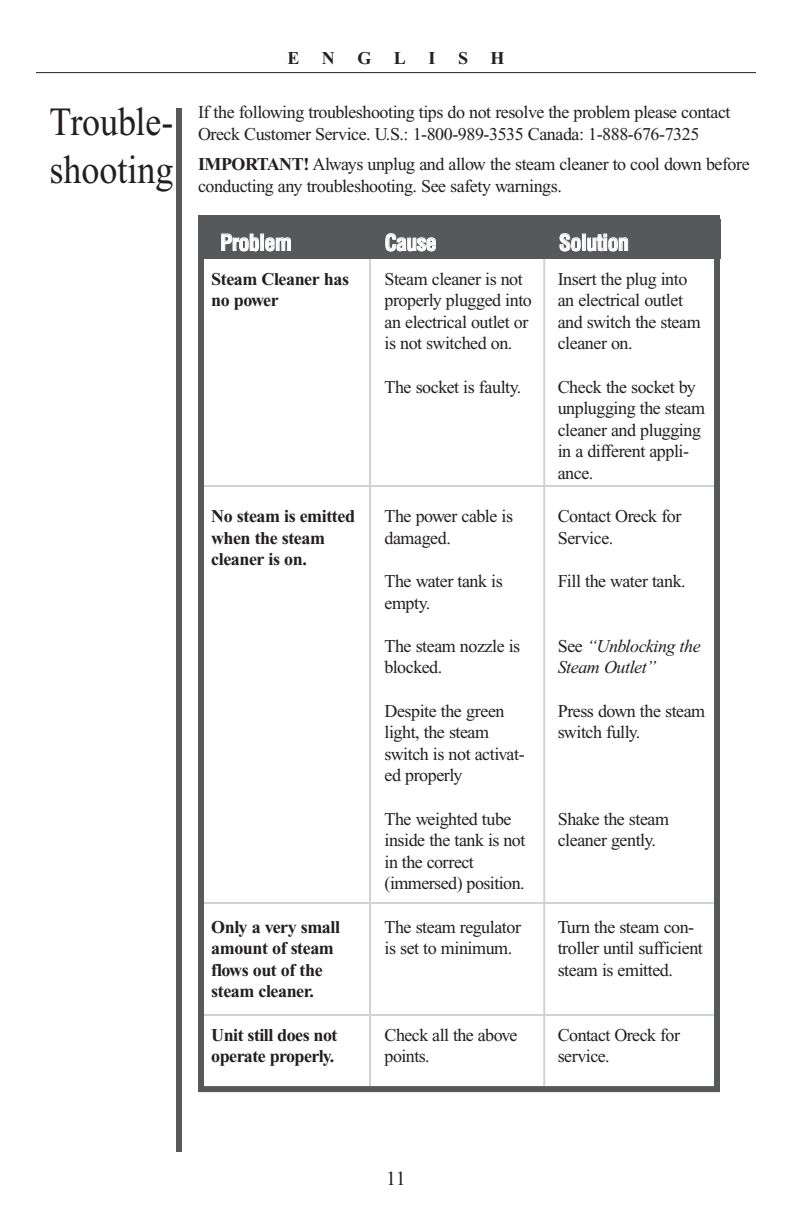
<style>
.page{position:relative;width:792px;height:1224px;background:#fff}
.page>*{position:absolute;margin:0;border:0;box-sizing:border-box;transform-origin:0 0}
.t1{font:40px/48px "Times New Roman";color:#231f20;scale:.9 1}
.t2{font:700 condensed 22px "Helvetica";letter-spacing:-.03em;color:#fff}
.t3{font:20px "Times New Roman";color:#231f20}
.t4{font:18px/21.6px "Times New Roman";letter-spacing:-.025em;color:#231f20}
.t5{font:700 18px/21.6px "Times New Roman";letter-spacing:-.025em;color:#231f20}
.t6{font:italic 18px/21.6px "Times New Roman";letter-spacing:-.025em;color:#231f20}
.s1{font-weight:700}
.s2{font-style:normal}
</style>
<div class="page">
<hr style="left:200px;top:485px;width:520px;height:2px;background:#d1d2d4">
<hr style="left:369px;top:218px;width:2px;height:872px;background:#d1d2d4">
<hr style="left:543px;top:218px;width:2px;height:871px;background:#d1d2d4">
<hr style="left:200px;top:902px;width:520px;height:2px;background:#d1d2d4">
<hr style="left:200px;top:1014px;width:520px;height:2px;background:#d1d2d4">
<hr style="left:36px;top:72px;width:720px;height:1px;background:#231f20">
<div style="left:198px;top:220px;width:522px;height:39px;background:#57585a"></div>
<div style="left:176px;top:108px;width:6px;height:1044px;background:#57585a"></div>
<div style="left:198px;top:215px;width:522px;height:877px;border:6px solid #57585a"></div>
<h1 class="t1" style="left:50px;top:101px;width:139px">Trouble&shy;shooting</h1>
<p class="t5" style="left:287px;top:49px;width:14px">E</p>
<p class="t5" style="left:322px;top:49px;width:51px">N G</p>
<p class="t5" style="left:394px;top:49px;width:43px">L I</p>
<p class="t5" style="left:458px;top:49px;width:12px">S</p>
<p class="t5" style="left:491px;top:49px;width:16px">H</p>
<p class="t4" style="left:198px;top:103px;width:534px">If the following troubleshooting tips do not resolve the problem please contact<br>Oreck Customer Service. U.S.: 1-800-989-3535 Canada: 1-888-676-7325</p>
<p class="t4" style="left:198px;top:155px;width:553px"><span class="s1">IMPORTANT!</span> Always unplug and allow the steam cleaner to cool down before conducting any troubleshooting. See safety warnings.</p>
<p class="t2" style="left:220px;top:230px;width:73px">Problem</p>
<p class="t2" style="left:385px;top:230px;width:54px">Cause</p>
<p class="t2" style="left:559px;top:230px;width:72px">Solution</p>
<p class="t5" style="left:211px;top:270px;width:139px">Steam Cleaner has no power</p>
<p class="t4" style="left:385px;top:270px;width:149px">Steam cleaner is not properly plugged into an electrical outlet or is not switched on.</p>
<p class="t4" style="left:385px;top:378px;width:138px">The socket is faulty.</p>
<p class="t4" style="left:558px;top:270px;width:144px">Insert the plug into an electrical outlet and switch the steam cleaner on.</p>
<p class="t4" style="left:558px;top:378px;width:149px">Check the socket by unplugging the steam cleaner and plugging in a different appli&shy;ance.</p>
<p class="t4" style="left:558px;top:507px;width:125px">Contact Oreck for<br>Service.</p>
<p class="t4" style="left:558px;top:572px;width:129px">Fill the water tank.</p>
<p class="t4" style="left:385px;top:507px;width:130px">The power cable is damaged.</p>
<p class="t4" style="left:385px;top:572px;width:120px">The water tank is empty.</p>
<p class="t4" style="left:385px;top:637px;width:137px">The steam nozzle is blocked.</p>
<p class="t4" style="left:385px;top:702px;width:142px">Despite the green light, the steam switch is not activat&shy;ed properly</p>
<p class="t4" style="left:385px;top:810px;width:142px">The weighted tube inside the tank is not in the correct (immersed) position.</p>
<p class="t4" style="left:385px;top:918px;width:138px">The steam regulator is set to minimum.</p>
<p class="t5" style="left:211px;top:507px;width:145px">No steam is emitted when the steam cleaner is on.</p>
<p class="t6" style="left:558px;top:637px;width:144px"><span class="s2">See</span> “Unblocking the<br>Steam Outlet”</p>
<p class="t4" style="left:558px;top:702px;width:149px">Press down the steam switch fully.</p>
<p class="t4" style="left:558px;top:810px;width:113px">Shake the steam cleaner gently.</p>
<p class="t4" style="left:558px;top:918px;width:147px">Turn the steam con&shy;troller until sufficient steam is emitted.</p>
<p class="t5" style="left:211px;top:918px;width:130px">Only a very small amount of steam flows out of the steam cleaner.</p>
<p class="t5" style="left:211px;top:1026px;width:128px">Unit still does not operate properly.</p>
<p class="t4" style="left:385px;top:1026px;width:135px">Check all the above points.</p>
<p class="t4" style="left:558px;top:1026px;width:124px">Contact Oreck for service.</p>
<p class="t3" style="left:386px;top:1172px;width:21px">11</p>
</div>
